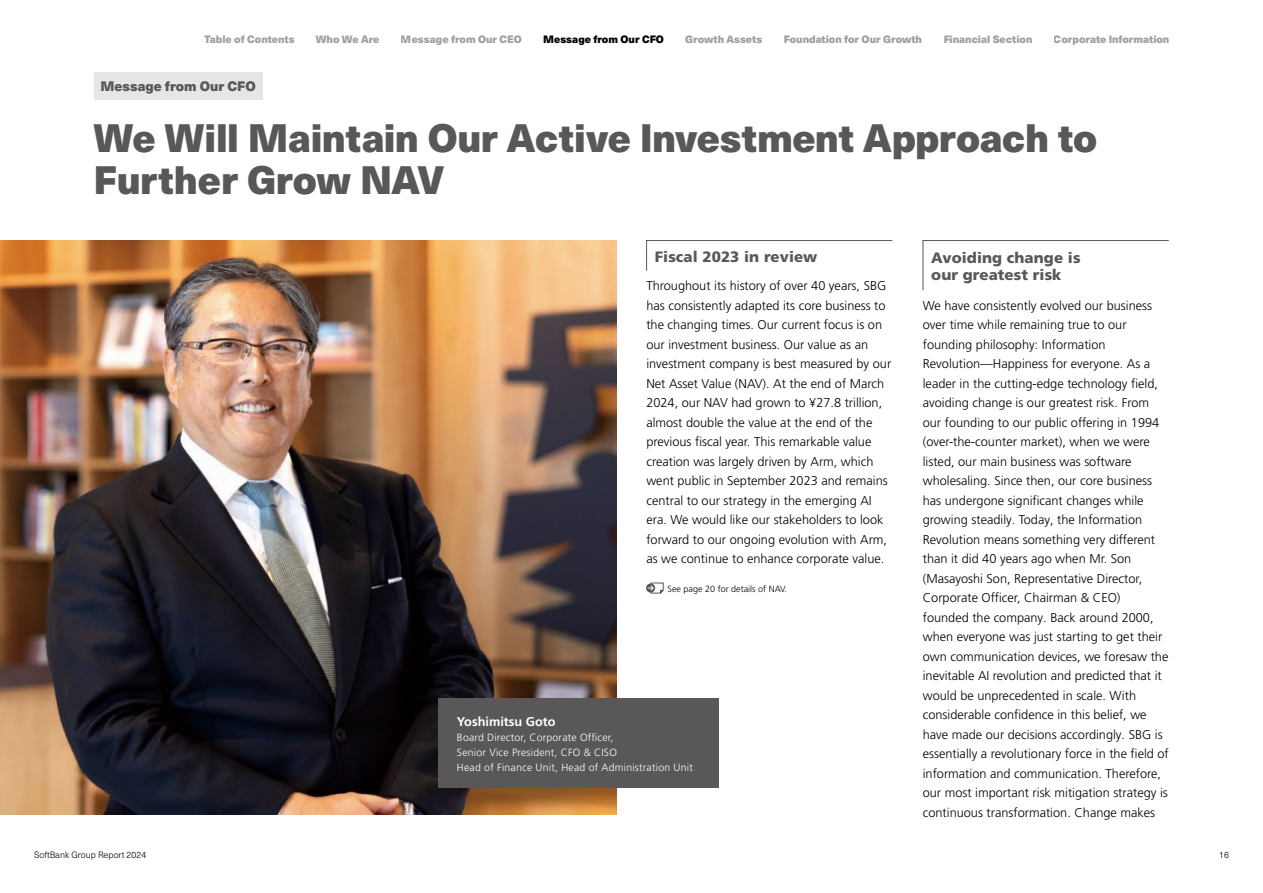
<style>
.page{position:relative;width:1263px;height:893px;background:#fff}
.page>*{position:absolute;margin:0;border:0;box-sizing:border-box;transform-origin:0 0}
.t1{font:900 39px/42px "Neue Haas Unica W1 G";letter-spacing:-.005em;color:#595757}
.t2{font:900 15px/17.9px "Frutiger LT Pro";letter-spacing:.005em;color:#595757}
.t3{font:900 13.5px "Neue Haas Unica W1 G";color:#595757}
.t4{font:300 12.75px/19.5px "Frutiger LT Pro";color:#000}
.t5{font:700 12.75px "Frutiger LT Pro";color:#fff}
.t6{font:900 10.5px "Neue Haas Unica W1 G";color:#9fa0a0}
.t7{font:300 10.5px/15px "Frutiger LT Pro";letter-spacing:.02em;color:#fff}
.t8{font:900 10.5px "Neue Haas Unica W1 G";color:#000}
.t9{font:300 9px "Neue Haas Unica W1 G";color:#000}
.t10{font:300 9px "Frutiger LT Pro";color:#000}
</style>
<div class="page">
<img style="left:0;top:240px;width:617px;height:574px">
<div style="left:438px;top:698px;width:281px;height:90px;background:#595757"></div>
<div style="left:646px;top:584px;width:9px;height:8px;border:1px solid #595757;border-radius:50%"></div>
<svg style="left:648px;top:583px;width:16px;height:11px"></svg>
<div style="left:94px;top:72px;width:168px;height:27px;background:#e6e6e6"></div>
<svg style="left:646px;top:240px;width:247px;height:31px"></svg>
<svg style="left:922px;top:240px;width:247px;height:51px"></svg>
<p class="t6" style="left:204px;top:31px;width:92px">Table of Contents</p>
<p class="t3" style="left:100px;top:75px;width:157px">Message from Our CFO</p>
<p class="t6" style="left:316px;top:31px;width:65px">Who We Are</p>
<p class="t6" style="left:401px;top:31px;width:123px">Message from Our CEO</p>
<p class="t8" style="left:543px;top:31px;width:122px">Message from Our CFO</p>
<p class="t6" style="left:685px;top:31px;width:78px">Growth Assets</p>
<p class="t6" style="left:783px;top:31px;width:140px">Foundation for Our Growth</p>
<p class="t6" style="left:943px;top:31px;width:91px">Financial Section</p>
<p class="t6" style="left:1054px;top:31px;width:117px">Corporate Information</p>
<h1 class="t1" style="left:94px;top:115px;width:1005px">We Will Maintain Our Active Investment Approach to<br>Further Grow NAV</h1>
<p class="t9" style="left:34px;top:848px;width:114px">SoftBank Group Report 2024</p>
<p class="t2" style="left:655px;top:248px;width:164px">Fiscal 2023 in review</p>
<p class="t4" style="left:646px;top:276px;width:246px">Throughout its history of over 40 years, SBG has consistently adapted its core business to the changing times. Our current focus is on our investment business. Our value as an investment company is best measured by our Net Asset Value (NAV .) At the end of March 2024, our NAV had grown to ¥27.8 trillion, almost double the value at the end of the previous fiscal year. This remarkable value creation was largely driven by Arm, which went public in September 2023 and remains central to our strategy in the emerging AI era. We would like our stakeholders to look forward to our ongoing evolution with Arm, as we continue to enhance corporate value.</p>
<p class="t10" style="left:668px;top:583px;width:121px">See page 20 for details of NAV.</p>
<p class="t5" style="left:457px;top:714px;width:100px">Yoshimitsu Goto</p>
<p class="t7" style="left:457px;top:730px;width:237px">Board Director, Corporate Officer,<br>Senior Vice President, CFO &amp; CISO<br>Head of Finance Unit, Head of Administration Unit</p>
<p class="t2" style="left:931px;top:248px;width:151px">Avoiding change is our greatest risk</p>
<p class="t4" style="left:923px;top:296px;width:248px">We have consistently evolved our business over time while remaining true to our founding philosophy: Information Revolution—Happiness for everyone. As a leader in the cutting-edge technology field, avoiding change is our greatest risk. From our founding to our public offering in 1994 (over-the-counter market ,) when we were listed, our main business was software wholesaling. Since then, our core business has undergone significant changes while growing steadily. Today, the Information Revolution means something very different than it did 40 years ago when Mr. Son (Masayoshi Son, Representative Director, Corporate Officer, Chairman &amp; CEO( founded the company. Back around 2000, when everyone was just starting to get their own communication devices, we foresaw the inevitable AI revolution and predicted that it would be unprecedented in scale. With considerable confidence in this belief, we have made our decisions accordingly. SBG is essentially a revolutionary force in the field of information and communication. Therefore, our most important risk mitigation strategy is continuous transformation. Change makes</p>
<p class="t9" style="left:1219px;top:848px;width:11px">16</p>
</div>
